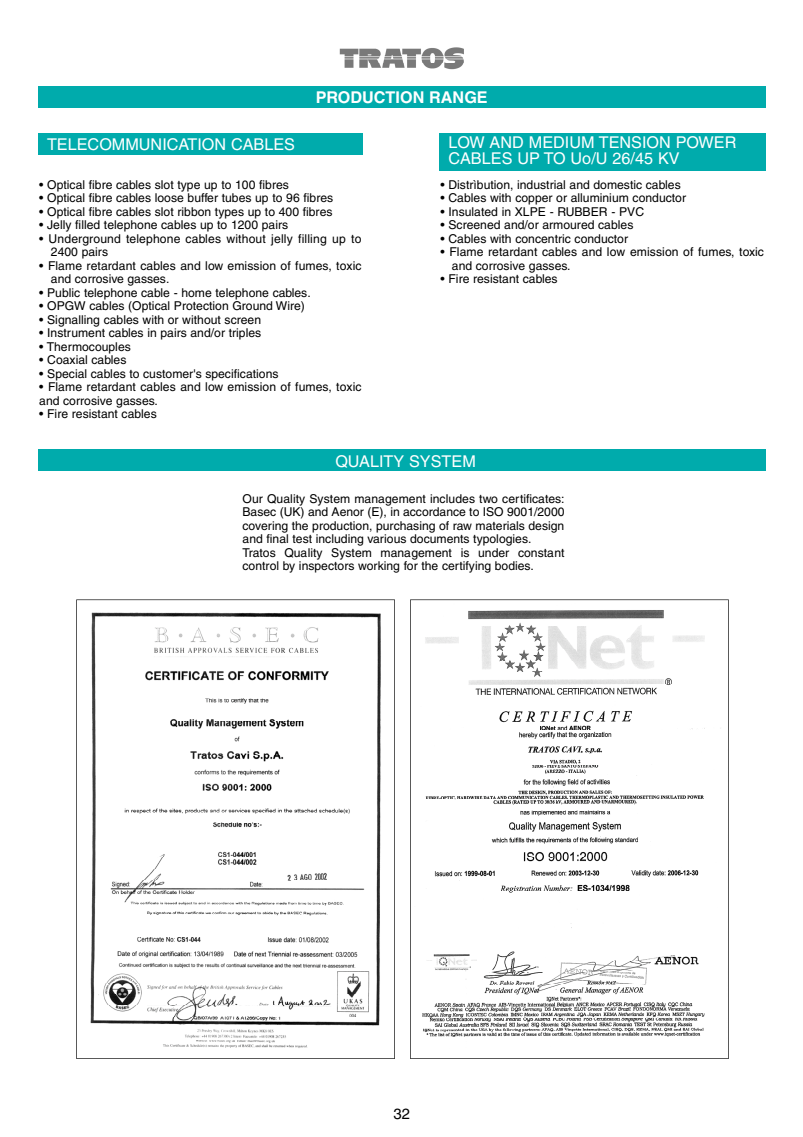
<style>
.page{position:relative;width:803px;height:1137px;background:#fff}
.page>*{position:absolute;margin:0;border:0;box-sizing:border-box;transform-origin:0 0}
.t1{font:16.2px/16.2px "Helvetica";color:#fff}
.t2{font:700 16.2px "Helvetica";color:#fff}
.t3{font:14.85px "Helvetica";color:#000}
.t4{font:12.15px/13.5px "Helvetica";color:#000}
</style>
<div class="page">
<div style="left:38px;top:133px;width:325px;height:21px;background:#00abac"></div>
<div style="left:439px;top:133px;width:326px;height:37px;background:#00abac"></div>
<div style="left:38px;top:449px;width:727px;height:22px;background:#00abac"></div>
<div style="left:38px;top:86px;width:727px;height:21px;background:#00abac"></div>
<img style="left:339px;top:47px;width:125px;height:22px">
<svg style="left:410px;top:599px;width:318px;height:459px"></svg>
<svg style="left:76px;top:599px;width:319px;height:459px"></svg>
<h1 class="t2" style="left:316px;top:92px;width:173px">PRODUCTION RANGE</h1>
<h1 class="t1" style="left:47px;top:138px;width:249px">TELECOMMUNICATION CABLES</h1>
<h1 class="t1" style="left:448px;top:135px;width:289px">LOW AND MEDIUM TENSION POWER<br>CABLES UP TO Uo/U 26/45 KV</h1>
<p class="t4" style="left:39px;top:179px;width:251px">• Optical fibre cables slot type up to 100 fibres</p>
<p class="t4" style="left:39px;top:192px;width:295px">• Optical fibre cables loose buffer tubes up to 96 fibres</p>
<p class="t4" style="left:39px;top:206px;width:295px">• Optical fibre cables slot ribbon types up to 400 fibres</p>
<p class="t4" style="left:39px;top:219px;width:250px">• Jelly filled telephone cables up to 1200 pairs</p>
<p class="t4" style="left:51px;top:232px;width:312px;text-indent:-12px">• Underground telephone cables without jelly filling up to<br>2400 pairs</p>
<p class="t4" style="left:51px;top:260px;width:312px;text-indent:-12px">• Flame retardant cables and low emission of fumes, toxic and corrosive gasses.</p>
<p class="t4" style="left:39px;top:287px;width:273px">• Public telephone cable - home telephone cables.</p>
<p class="t4" style="left:39px;top:300px;width:267px">• OPGW cables (Optical Protection Ground Wire)</p>
<p class="t4" style="left:39px;top:313px;width:223px">• Signalling cables with or without screen</p>
<p class="t4" style="left:39px;top:327px;width:223px">• Instrument cables in pairs and/or triples</p>
<p class="t4" style="left:39px;top:341px;width:93px">• Thermocouples</p>
<p class="t4" style="left:39px;top:354px;width:89px">• Coaxial cables</p>
<p class="t4" style="left:39px;top:368px;width:241px">• Special cables to customer's specifications</p>
<p class="t4" style="left:39px;top:381px;width:324px">• Flame retardant cables and low emission of fumes, toxic and corrosive gasses.</p>
<p class="t4" style="left:39px;top:408px;width:119px">• Fire resistant cables</p>
<p class="t4" style="left:440px;top:179px;width:242px">• Distrìbution, industrial and domestic cables</p>
<p class="t4" style="left:440px;top:192px;width:247px">• Cables with copper or alluminium conductor</p>
<p class="t4" style="left:440px;top:206px;width:205px">• Insulated in XLPE - RUBBER - PVC</p>
<p class="t4" style="left:440px;top:219px;width:194px">• Screened and/or armoured cables</p>
<p class="t4" style="left:440px;top:232px;width:189px">• Cables with concentric conductor</p>
<p class="t4" style="left:452px;top:246px;width:313px;text-indent:-11px">• Flame retardant cables and low emission of fumes, toxic and corrosive gasses.</p>
<p class="t4" style="left:440px;top:273px;width:118px">• Fire resistant cables</p>
<h1 class="t1" style="left:335px;top:454px;width:142px">QUALITY SYSTEM</h1>
<p class="t4" style="left:242px;top:492px;width:323px">Our Quality System management includes two certificates:<br>Basec (UK) and Aenor (E), in accordance to ISO 9001/2000 covering the production, purchasing of raw materials design and final test including various documents typologies.<br>Tratos Quality System management is under constant control by inspectors working for the certifying bodies.</p>
<p class="t3" style="left:393px;top:1107px;width:18px">32</p>
</div>
